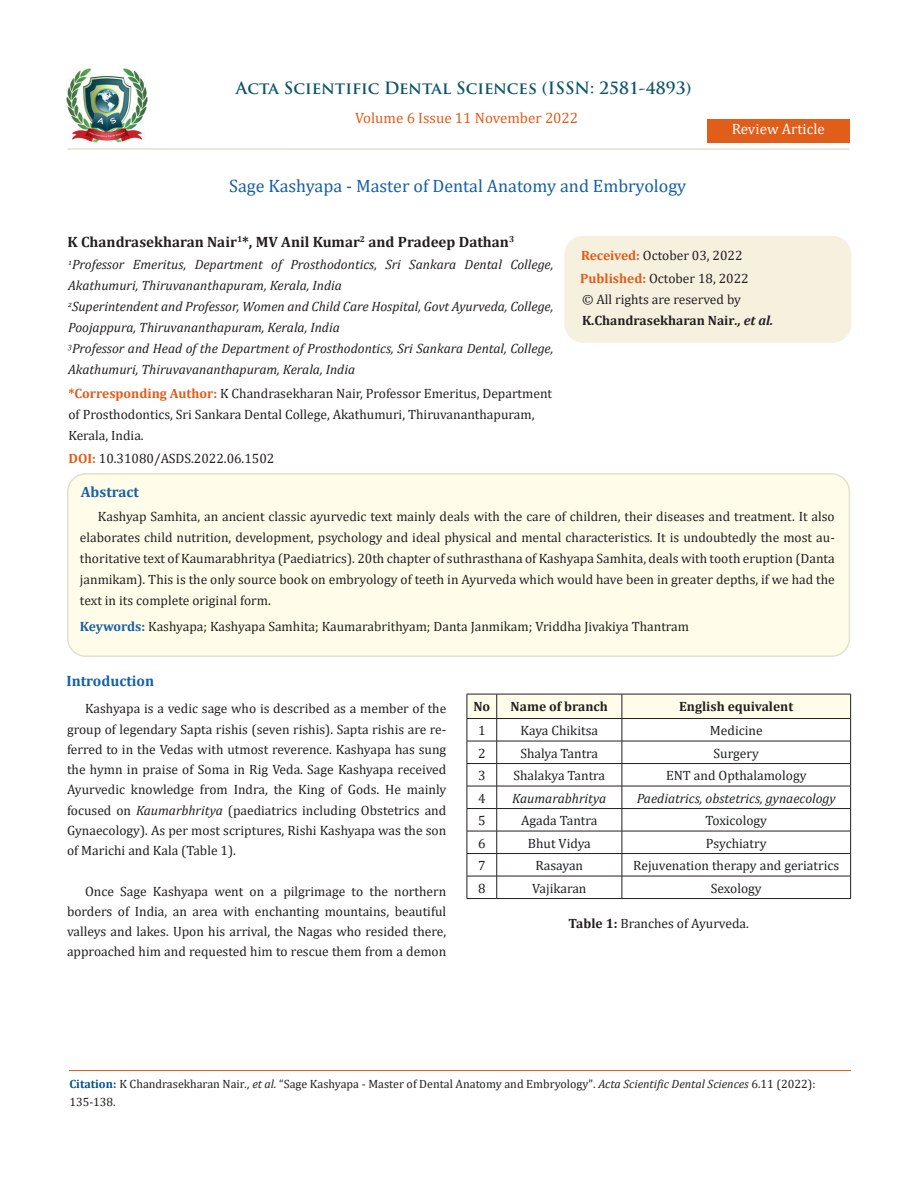
<style>
.page{position:relative;width:917px;height:1188px;background:#fff}
.page>*{position:absolute;margin:0;border:0;box-sizing:border-box;transform-origin:0 0}
.t1{font:18px "Cambria";color:#1560a6}
.t2{font:700 16.5px "Trajan Pro";color:#0e546a}
.t3{font:700 15px "Cambria";color:#231f20}
.t4{font:15px "Cambria";color:#e05d1a}
.t5{font:700 15px "Cambria";color:#1560a6}
.t6{font:15px "Cambria";color:#fff}
.t7{font:13.5px/20.2px "Cambria";color:#231f20;text-align:justify}
.t8{font:italic 13.5px/21px "Cambria";color:#231f20}
.t9{font:13.5px "Cambria";color:#202124}
.t10{font:italic 13.5px "Cambria";color:#202124}
.t11{font:700 13.5px "Cambria";color:#231f20}
.t12{font:12px/18px "Cambria";color:#231f20}
.s1{font-weight:700;color:#e05d1a}
.s2{font-weight:700}
.s3{font-weight:700;font-style:italic}
.s4{font-weight:700;color:#1560a6}
.s5{font-style:italic}
.s6{font-weight:700;color:#035089}
</style>
<div class="page">
<img style="left:67px;top:68px;width:80px;height:74px">
<div style="left:707px;top:119px;width:142px;height:23px;background:#e05d1a"></div>
<div style="left:565px;top:237px;width:285px;height:105px;background:#f6f0df;border-radius:18px"></div>
<div style="left:564px;top:236px;width:287px;height:107px;border:2px solid #f6f0df;border-radius:18px"></div>
<div style="left:68px;top:474px;width:781px;height:182px;background:#fffde9;border-radius:18px"></div>
<div style="left:67px;top:473px;width:783px;height:184px;border:2px solid #e5dfce;border-radius:18px"></div>
<svg style="left:466px;top:694px;width:385px;height:204px"></svg>
<hr style="left:466px;top:898px;width:30px;height:1px;background:#231f20">
<hr style="left:496px;top:898px;width:126px;height:1px;background:#231f20">
<hr style="left:622px;top:898px;width:228px;height:1px;background:#231f20">
<div style="left:502px;top:747px;width:114px;height:14px;background:#fff"></div>
<hr style="left:67px;top:148px;width:782px;height:2px;background:#e5dfce">
<hr style="left:69px;top:1070px;width:782px;height:1px;background:#e05d1a">
<p class="t2" style="left:236px;top:77px;width:457px">Acta Scientific Dental Sciences (ISSN: 2581-4893)</p>
<p class="t4" style="left:355px;top:109px;width:224px">Volume 6 Issue 11 November 2022</p>
<p class="t1" style="left:229px;top:175px;width:459px">Sage Kashyapa - Master of Dental Anatomy and Embryology</p>
<p class="t6" style="left:731px;top:120px;width:94px">Review Article</p>
<p class="t3" style="left:67px;top:232px;width:448px">K Chandrasekharan Nair<sup>1</sup>*, MV Anil Kumar<sup>2</sup> and Pradeep Dathan<sup>3</sup></p>
<p class="t8" style="left:68px;top:253px;width:487px"><sup>1</sup>Professor Emeritus, Department of Prosthodontics, Sri Sankara Dental College,<br>Akathumuri, Thiruvananthapuram, Kerala, India</p>
<p class="t8" style="left:68px;top:295px;width:487px"><sup>2</sup>Superintendent and Professor, Women and Child Care Hospital, Govt Ayurveda, College,<br>Poojappura, Thiruvananthapuram, Kerala, India</p>
<p class="t8" style="left:68px;top:337px;width:487px"><sup>3</sup>Professor and Head of the Department of Prosthodontics, Sri Sankara Dental, College,<br>Akathumuri, Thiruvavananthapuram, Kerala, India</p>
<p class="t7" style="left:68px;top:382px;width:485px;line-height:21px;text-align:left"><span class="s1">*Corresponding Author:</span> K Chandrasekharan Nair, Professor Emeritus, Department of Prosthodontics, Sri Sankara Dental College, Akathumuri, Thiruvananthapuram,<br>Kerala, India.</p>
<p class="t7" style="left:68px;top:448px;width:207px"><span class="s1">DOI:</span> 10.31080/ASDS.2022.06.1502</p>
<p class="t7" style="left:581px;top:245px;width:163px"><span class="s1">Received:</span> October 03, 2022</p>
<p class="t7" style="left:580px;top:268px;width:170px"><span class="s1">Published:</span> October 18, 2022</p>
<p class="t7" style="left:582px;top:289px;width:193px;line-height:21px">© All rights are reserved by<br><span class="s2">K.Chandrasekharan Nair</span><span class="s3">., et al.</span></p>
<p class="t5" style="left:81px;top:482px;width:60px">Abstract</p>
<p class="t7" style="left:80px;top:506px;width:756px;line-height:21px;text-indent:18px">Kashyap Samhita, an ancient classic ayurvedic text mainly deals with the care of children, their diseases and treatment. It also elaborates child nutrition, development, psychology and ideal physical and mental characteristics. It is undoubtedly the most au&shy;thoritative text of Kaumarabhritya (Paediatrics). 20th chapter of suthrasthana of Kashyapa Samhita, deals with tooth eruption (Danta janmikam). This is the only source book on embryology of teeth in Ayurveda which would have been in greater depths, if we had the text in its complete original form.</p>
<p class="t7" style="left:80px;top:616px;width:610px"><span class="s4">Keywords:</span> Kashyapa; Kashyapa Samhita; Kaumarabrithyam; Danta Janmikam; Vriddha Jivakiya Thantram</p>
<p class="t5" style="left:66px;top:670px;width:89px">Introduction</p>
<p class="t7" style="left:67px;top:699px;width:381px;text-indent:18px">Kashyapa is a vedic sage who is described as a member of the group of legendary Sapta rishis (seven rishis). Sapta rishis are re&shy;ferred to in the Vedas with utmost reverence. Kashyapa has sung the hymn in praise of Soma in Rig Veda. Sage Kashyapa received Ayurvedic knowledge from Indra, the King of Gods. He mainly focused on <span class="s5">Kaumarbhritya</span> (paediatrics including Obstetrics and Gynaecology). As per most scriptures, Rishi Kashyapa was the son of Marichi and Kala (Table 1).</p>
<p class="t7" style="left:67px;top:881px;width:381px;text-indent:18px">Once Sage Kashyapa went on a pilgrimage to the northern borders of India, an area with enchanting mountains, beautiful valleys and lakes. Upon his arrival, the Nagas who resided there, approached him and requested him to rescue them from a demon</p>
<p class="t11" style="left:473px;top:696px;width:18px">No</p>
<p class="t11" style="left:510px;top:696px;width:99px">Name of branch</p>
<p class="t11" style="left:679px;top:696px;width:116px">English equivalent</p>
<p class="t7" style="left:478px;top:720px;width:9px">1</p>
<p class="t9" style="left:520px;top:722px;width:79px">Kaya Chikitsa</p>
<p class="t9" style="left:710px;top:722px;width:54px">Medicine</p>
<p class="t7" style="left:478px;top:743px;width:9px">2</p>
<p class="t9" style="left:520px;top:745px;width:79px">Shalya Tantra</p>
<p class="t9" style="left:713px;top:745px;width:47px">Surgery</p>
<p class="t7" style="left:478px;top:765px;width:9px">3</p>
<p class="t9" style="left:513px;top:767px;width:93px">Shalakya Tantra</p>
<p class="t9" style="left:666px;top:767px;width:142px">ENT and Opthalamology</p>
<p class="t7" style="left:478px;top:788px;width:9px">4</p>
<p class="t10" style="left:512px;top:788px;width:95px">Kaumarabhritya</p>
<p class="t10" style="left:636px;top:788px;width:201px">Paediatrics, obstetrics, gynaecology</p>
<p class="t7" style="left:478px;top:810px;width:9px">5</p>
<p class="t9" style="left:521px;top:812px;width:78px">Agada Tantra</p>
<p class="t9" style="left:705px;top:812px;width:63px">Toxicology</p>
<p class="t7" style="left:478px;top:833px;width:9px">6</p>
<p class="t9" style="left:528px;top:835px;width:64px">Bhut Vidya</p>
<p class="t9" style="left:706px;top:835px;width:62px">Psychiatry</p>
<p class="t7" style="left:478px;top:855px;width:9px">7</p>
<p class="t9" style="left:535px;top:857px;width:49px">Rasayan</p>
<p class="t9" style="left:633px;top:857px;width:207px">Rejuvenation therapy and geriatrics</p>
<p class="t7" style="left:478px;top:878px;width:9px">8</p>
<p class="t9" style="left:532px;top:880px;width:56px">Vajikaran</p>
<p class="t9" style="left:710px;top:880px;width:52px">Sexology</p>
<p class="t7" style="left:568px;top:913px;width:182px"><span class="s2">Table 1:</span> Branches of Ayurveda.</p>
<p class="t12" style="left:69px;top:1075px;width:747px"><span class="s6">Citation:</span> K Chandrasekharan Nair<span class="s5">., et al.</span> “Sage Kashyapa - Master of Dental Anatomy and Embryology". <span class="s5">Acta Scientific Dental Sciences</span> 6.11 (2022):<br>135-138.</p>
</div>
